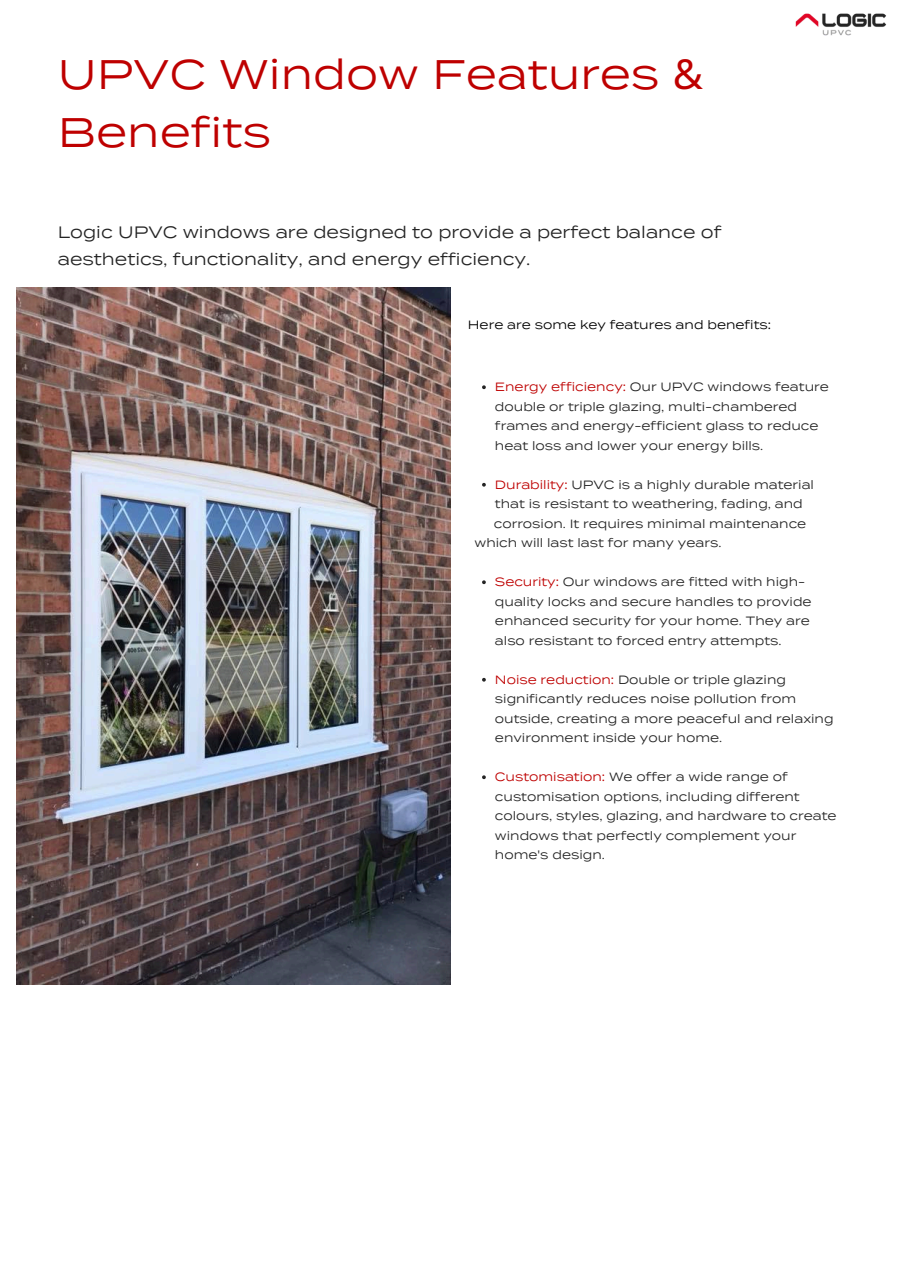
<style>
.page{position:relative;width:900px;height:1272px;background:#fff}
.page>*{position:absolute;margin:0;border:0;box-sizing:border-box;transform-origin:0 0}
.t1{font:41.3px/57.8px "Termina Test";color:#be0000}
.t2{font:16.5px/27px "Termina Test";color:#242424}
.t3{font:12px/19.5px "Termina Test";color:#242424}
.t4{font:12px "Termina Test";color:#000}
.s1{font-family:"Noto Sans"}
.s2{color:#be0000}
.s3{font-family:"Noto Sans";color:#be0000}
</style>
<div class="page">
<img style="left:796px;top:14px;width:90px;height:22px">
<img style="left:17px;top:288px;width:433px;height:697px">
<svg style="left:482px;top:385px;width:4px;height:4px"></svg>
<svg style="left:482px;top:483px;width:4px;height:4px"></svg>
<svg style="left:482px;top:580px;width:4px;height:4px"></svg>
<svg style="left:482px;top:678px;width:4px;height:4px"></svg>
<svg style="left:482px;top:775px;width:4px;height:4px"></svg>
<p class="t1" style="left:58px;top:45px;width:647px">UPVC Window Features <span class="s1">&amp;<br></span>Benefits</p>
<h1 class="t2" style="left:58px;top:219px;width:665px">Logic UPVC windows are designed to provide a perfect balance of aesthetics, functionality, and energy efficiency.</h1>
<p class="t4" style="left:468px;top:318px;width:305px">Here are some key features and benefits<span class="s1">:</span></p>
<h2 class="t3" style="left:495px;top:377px;width:335px"><span class="s2">Energy efficiency</span><span class="s3">:</span> Our UPVC windows feature double or triple glazing, multi-chambered frames and energy-efficient glass to reduce heat loss and lower your energy bills.</h2>
<p class="t3" style="left:495px;top:475px;width:321px"><span class="s2">Durability</span><span class="s3">:</span> UPVC is a highly durable material that is resistant to weathering, fading, and</p>
<p class="t3" style="left:475px;top:514px;width:333px;text-indent:19px">corrosion. It requires minimal maintenance which will last last for many years.</p>
<p class="t3" style="left:495px;top:572px;width:318px"><span class="s2">Security</span><span class="s3">:</span> Our windows are fitted with high&shy;quality locks and secure handles to provide enhanced security for your home. They are also resistant to forced entry attempts.</p>
<p class="t3" style="left:495px;top:670px;width:340px"><span class="s2">Noise reduction</span><span class="s3">:</span> Double or triple glazing significantly reduces noise pollution from outside, creating a more peaceful and relaxing environment inside your home.</p>
<p class="t3" style="left:495px;top:767px;width:343px"><span class="s2">Customisation</span><span class="s3">:</span> We offer a wide range of customisation options, including different colours, styles, glazing, and hardware to create windows that perfectly complement your home<span class="s1">'</span>s design.</p>
</div>
